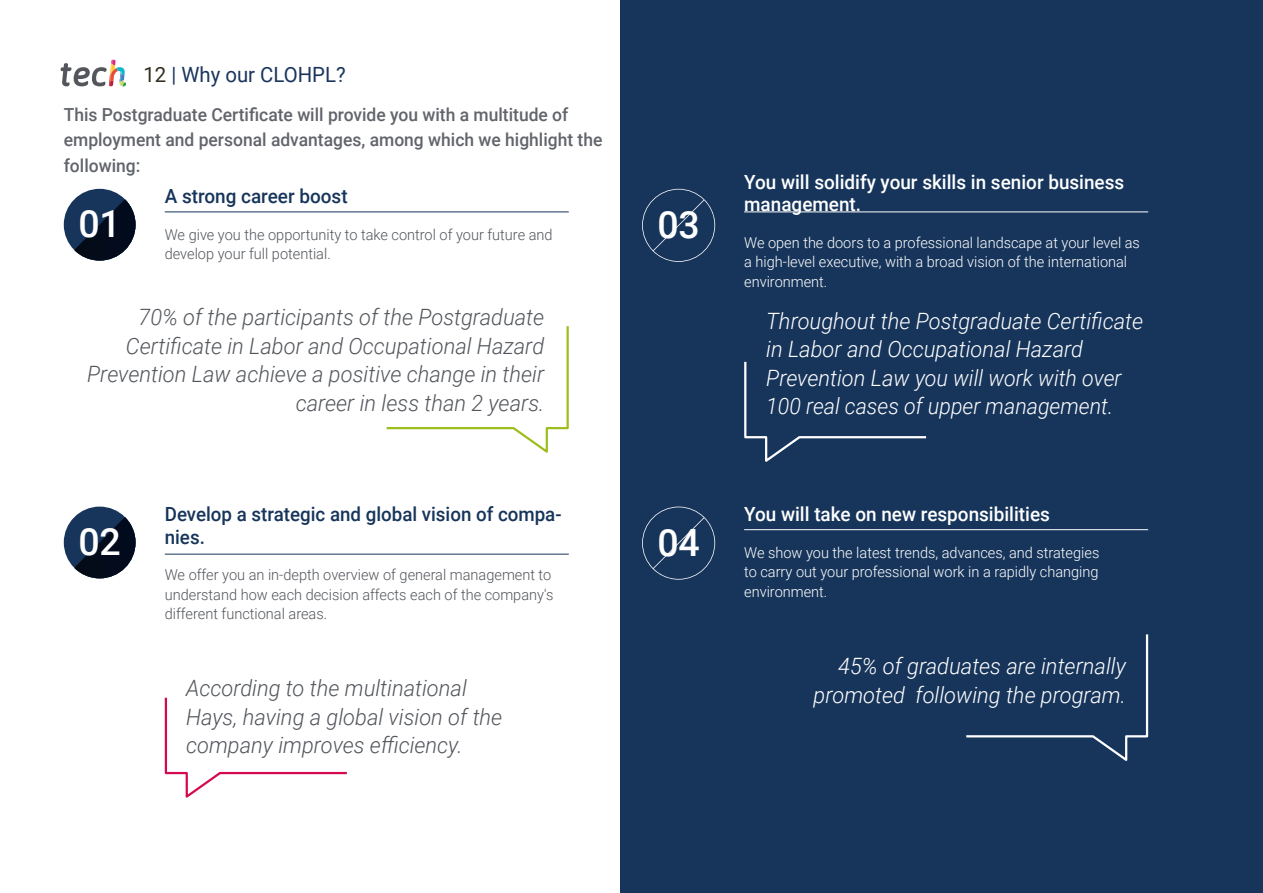
<style>
.page{position:relative;width:1263px;height:893px;background:#fff}
.page>*{position:absolute;margin:0;border:0;box-sizing:border-box;transform-origin:0 0}
.t1{font:500 37.5px "Roboto";color:#fff}
.t2{font:italic 300 22.5px/28.5px "Roboto";color:#52555b;text-align:right}
.t3{font:italic 300 22.5px/28.5px "Roboto";color:#fff}
.t4{font:21px "Roboto";color:#1a355c}
.t5{font:500 19.5px/22.5px "Roboto";color:#fff}
.t6{font:500 19.5px/22.5px "Roboto";color:#17355b;scale:.96 1}
.t7{font:500 19.5px "Roboto";color:#17355b}
.t8{font:500 18px/25.5px "Roboto";color:#61646a}
.t9{font:300 15px/19.5px "Roboto";color:#fff}
.t10{font:300 15px/19.5px "Roboto";color:#52555b}
.s1{color:#312e20}
</style>
<div class="page">
<div style="left:621px;top:0;width:642px;height:893px;background:#17355b"></div>
<hr style="left:165px;top:212px;width:404px;height:1px;background:#17355b">
<hr style="left:744px;top:212px;width:404px;height:1px;background:#fff">
<svg style="left:386px;top:326px;width:183px;height:127px"></svg>
<svg style="left:744px;top:361px;width:183px;height:101px"></svg>
<hr style="left:165px;top:554px;width:404px;height:1px;background:#17355b">
<hr style="left:744px;top:529px;width:404px;height:1px;background:#fff">
<svg style="left:966px;top:634px;width:183px;height:127px"></svg>
<svg style="left:164px;top:697px;width:183px;height:101px"></svg>
<svg style="left:642px;top:189px;width:73px;height:73px"></svg>
<svg style="left:642px;top:507px;width:73px;height:73px"></svg>
<svg style="left:61px;top:60px;width:65px;height:27px"></svg>
<div style="left:64px;top:189px;width:72px;height:72px;background:#17355b;border-radius:50%"></div>
<svg style="left:74px;top:199px;width:62px;height:62px"></svg>
<div style="left:64px;top:507px;width:72px;height:71px;background:#17355b;border-radius:50%"></div>
<svg style="left:74px;top:517px;width:62px;height:61px"></svg>
<h3 class="t4" style="left:144px;top:60px;width:204px"><span class="s1">12</span> | Why our CLOHPL?</h3>
<p class="t8" style="left:64px;top:101px;width:540px">This Postgraduate Certificate will provide you with a multitude of employment and personal advantages, among which we highlight the following:</p>
<h3 class="t7" style="left:165px;top:183px;width:184px">A strong career boost</h3>
<p class="t10" style="left:165px;top:224px;width:389px">We give you the opportunity to take control of your future and develop your full potential.</p>
<h1 class="t1" style="left:78px;top:198px;width:44px">01</h1>
<h2 class="t2" style="left:87px;top:302px;width:459px">70% of the participants of the Postgraduate Certificate in Labor and Occupational Hazard Prevention Law achieve a positive change in their career in less than 2 years.</h2>
<h1 class="t1" style="left:78px;top:516px;width:44px">02</h1>
<h3 class="t6" style="left:165px;top:502px;width:415px">Develop a strategic and global vision of compa&shy;nies.</h3>
<p class="t10" style="left:165px;top:565px;width:390px">We offer you an in-depth overview of general management to understand how each decision affects each of the company's different functional areas.</p>
<h2 class="t2" style="left:186px;top:673px;width:318px;text-align:left">According to the multinational<br>Hays, having a global vision of the company improves efficiency.</h2>
<h1 class="t1" style="left:657px;top:198px;width:44px">03</h1>
<h1 class="t1" style="left:657px;top:516px;width:44px">04</h1>
<h3 class="t5" style="left:744px;top:170px;width:382px">You will solidify your skills in senior business management.</h3>
<p class="t9" style="left:744px;top:232px;width:397px">We open the doors to a professional landscape at your level as a high-level executive, with a broad vision of the international environment.</p>
<h2 class="t3" style="left:766px;top:306px;width:378px">Throughout the Postgraduate Certificate in Labor and Occupational Hazard Prevention Law you will work with over 100 real cases of upper management.</h2>
<h3 class="t5" style="left:744px;top:502px;width:307px">You will take on new responsibilities</h3>
<p class="t9" style="left:744px;top:542px;width:357px;text-align:justify">We show you the latest trends, advances, and strategies to carry out your professional work in a rapidly changing environment.</p>
<h2 class="t3" style="left:813px;top:651px;width:314px;text-align:right">45% of graduates are internally promoted following the program.</h2>
</div>
